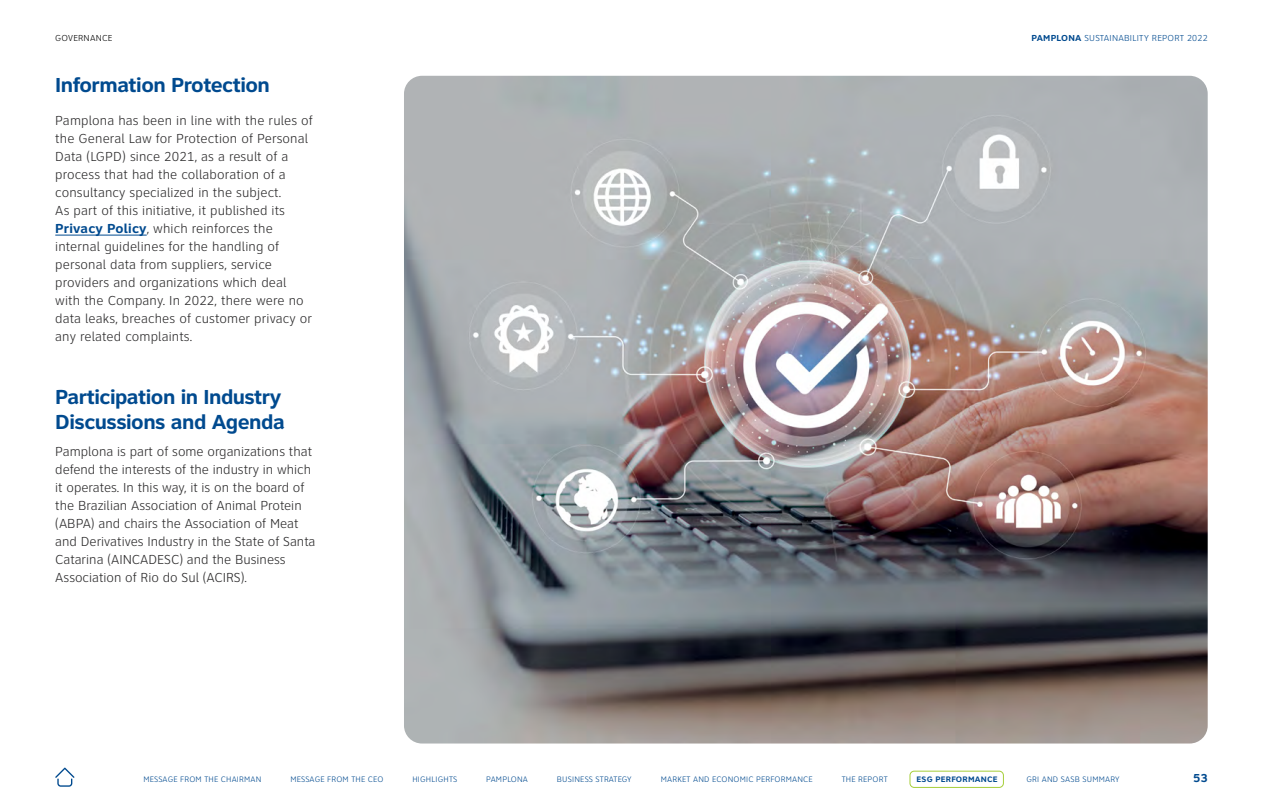
<style>
.page{position:relative;width:1263px;height:808px;background:#fff}
.page>*{position:absolute;margin:0;border:0;box-sizing:border-box;transform-origin:0 0}
.t1{font:700 21px/25.2px "Clearview ATT";letter-spacing:-.025em;color:#004a8f}
.t2{font:300 13.5px/18px "Clearview ATT";letter-spacing:.005em;color:#292829}
.t3{font:700 12px "Clearview ATT";color:#004a8f}
.t4{font:300 9px "Clearview ATT";letter-spacing:.025em;color:#004a8f}
.t5{font:300 9px "Clearview ATT";letter-spacing:.025em;color:#000}
.t6{font:300 8.25px "Clearview ATT";letter-spacing:.025em;color:#004a8f}
.t7{font:700 8.25px "Clearview ATT";letter-spacing:.025em;color:#004a8f}
.s1{font-weight:700;color:#004a8f}
.s2{font-weight:700}
</style>
<div class="page">
<hr style="left:55px;top:235px;width:92px;height:1px;background:#004a8f">
<img style="left:404px;top:76px;width:804px;height:667px">
<svg style="left:55px;top:767px;width:19px;height:20px"></svg>
<div style="left:909px;top:771px;width:95px;height:17px;border:1px solid #a6ce39;border-radius:4px"></div>
<p class="t5" style="left:55px;top:33px;width:59px">GOVERNANCE</p>
<h1 class="t1" style="left:55px;top:72px;width:216px">Information Protection</h1>
<p class="t2" style="left:55px;top:112px;width:259px">Pamplona has been in line with the rules of the General Law for Protection of Personal Data (LGPD) since 2021, as a result of a process that had the collaboration of a consultancy specialized in the subject.<br>As part of this initiative, it published its <span class="s1">Privacy Policy</span>, which reinforces the internal guidelines for the handling of personal data from suppliers, service providers and organizations which deal with the Company. In 2022, there were no data leaks, breaches of customer privacy or any related complaints.</p>
<h1 class="t1" style="left:55px;top:384px;width:231px">Participation in Industry<br>Discussions and Agenda</h1>
<p class="t2" style="left:55px;top:443px;width:262px">Pamplona is part of some organizations that defend the interests of the industry in which it operates. In this way, it is on the board of the Brazilian Association of Animal Protein (ABPA) and chairs the Association of Meat and Derivatives Industry in the State of Santa Catarina (AINCADESC) and the Business Association of Rio do Sul (ACIRS).</p>
<p class="t4" style="left:1031px;top:33px;width:178px"><span class="s2">PAMPLONA</span> SUSTAINABILITY REPORT 2022</p>
<p class="t6" style="left:143px;top:775px;width:120px">MESSAGE FROM THE CHAIRMAN</p>
<p class="t6" style="left:290px;top:775px;width:95px">MESSAGE FROM THE CEO</p>
<p class="t6" style="left:412px;top:775px;width:46px">HIGHLIGHTS</p>
<p class="t6" style="left:486px;top:775px;width:43px">PAMPLONA</p>
<p class="t6" style="left:557px;top:775px;width:76px">BUSINESS STRATEGY</p>
<p class="t6" style="left:661px;top:775px;width:153px">MARKET AND ECONOMIC PERFORMANCE</p>
<p class="t6" style="left:842px;top:775px;width:48px">THE REPORT</p>
<p class="t7" style="left:916px;top:774px;width:82px">ESG PERFORMANCE</p>
<p class="t6" style="left:1026px;top:775px;width:95px">GRI AND SASB SUMMARY</p>
<p class="t3" style="left:1193px;top:771px;width:16px">53</p>
</div>
